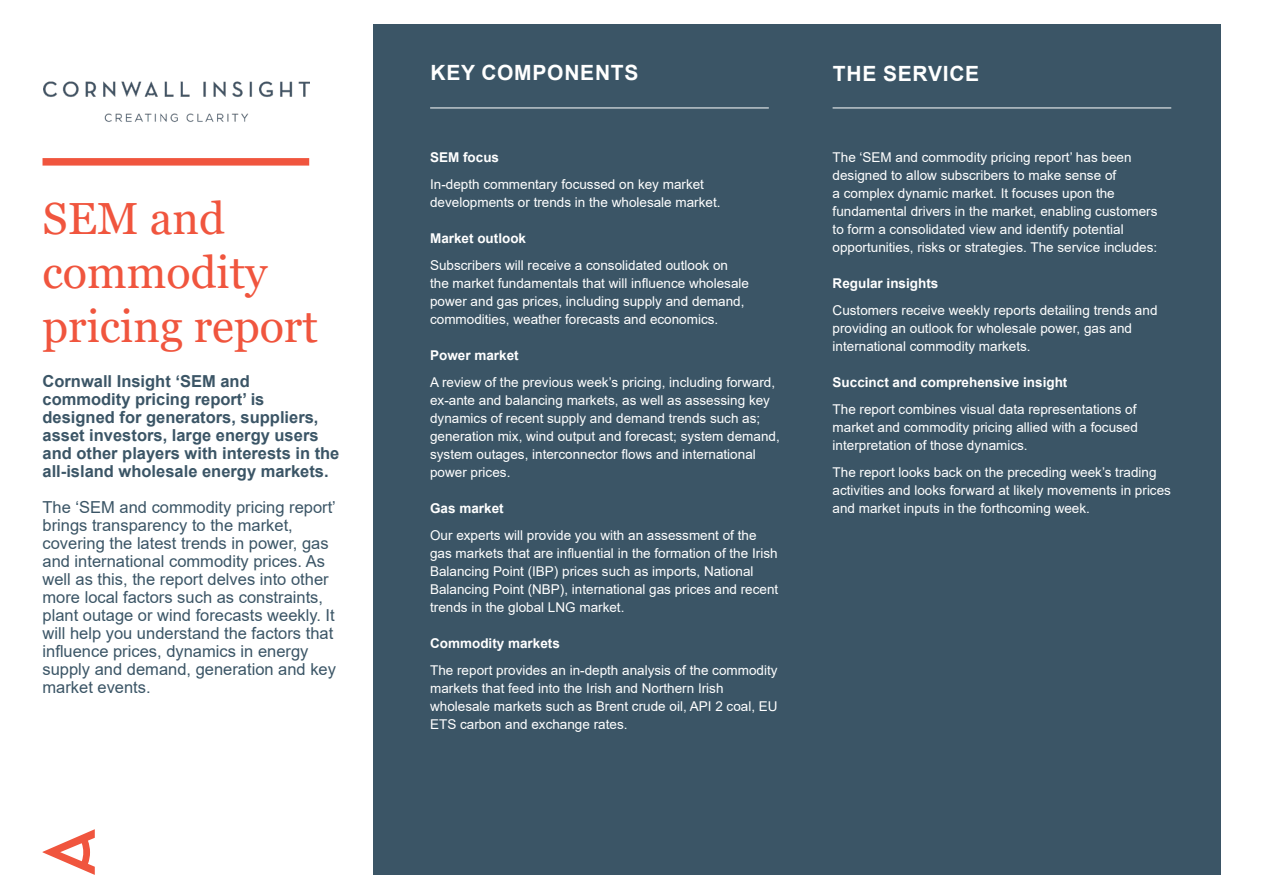
<style>
.page{position:relative;width:1263px;height:893px;background:#fff}
.page>*{position:absolute;margin:0;border:0;box-sizing:border-box;transform-origin:0 0}
.t1{font:45px/54px "Georgia";color:#f0553e}
.t2{font:700 21px "Arial";letter-spacing:.035em;color:#fff}
.t3{font:16.5px/18px "Arial";color:#3b5566}
.t4{font:700 16.5px/18px "Arial";color:#3b5566}
.t5{font:13.5px/18px "Arial";color:#fff}
.t6{font:700 13.5px "Arial";color:#fff}
.s1{font-weight:700}
</style>
<div class="page">
<div style="left:373px;top:24px;width:847px;height:851px;background:#3b5566"></div>
<div style="left:43px;top:158px;width:266px;height:8px;background:#f0553e"></div>
<hr style="left:430px;top:108px;width:339px;height:1px;background:#fff">
<hr style="left:833px;top:108px;width:338px;height:1px;background:#fff">
<svg style="left:43px;top:829px;width:52px;height:46px"></svg>
<img style="left:44px;top:81px;width:265px;height:41px">
<p class="t1" style="left:43px;top:192px;width:277px">SEM and commodity pricing report</p>
<p class="t4" style="left:43px;top:372px;width:298px">Cornwall Insight ‘SEM and commodity pricing report’ is designed for generators, suppliers, asset investors, large energy users and other players with interests in the all-island wholesale energy markets.</p>
<p class="t3" style="left:43px;top:498px;width:295px">The ‘SEM and commodity pricing report’ brings transparency to the market, covering the latest trends in power, gas and international commodity prices. As well as this, the report delves into other more local factors such as constraints, plant outage or wind forecasts weekly. It will help you understand the factors that influence prices, dynamics in energy supply and demand, generation and key market events.</p>
<p class="t2" style="left:430px;top:57px;width:209px">KEY COMPONENTS</p>
<p class="t2" style="left:833px;top:58px;width:148px">THE SERVICE</p>
<p class="t5" style="left:430px;top:144px;width:275px;line-height:27px"><span class="s1">SEM focus<br></span>In-depth commentary focussed on key market</p>
<p class="t5" style="left:430px;top:193px;width:292px">developments or trends in the wholesale market.</p>
<p class="t5" style="left:430px;top:225px;width:299px;line-height:27px"><span class="s1">Market outlook<br></span>Subscribers will receive a consolidated outlook on</p>
<p class="t5" style="left:430px;top:274px;width:320px">the market fundamentals that will influence wholesale power and gas prices, including supply and demand, commodities, weather forecasts and economics.</p>
<p class="t5" style="left:430px;top:342px;width:346px;line-height:27px"><span class="s1">Power market<br></span>A review of the previous week’s pricing, including forward,</p>
<p class="t5" style="left:430px;top:391px;width:351px">ex-ante and balancing markets, as well as assessing key dynamics of recent supply and demand trends such as; generation mix, wind output and forecast; system demand, system outages, interconnector flows and international power prices.</p>
<p class="t5" style="left:430px;top:495px;width:328px;line-height:27px"><span class="s1">Gas market<br></span>Our experts will provide you with an assessment of the</p>
<p class="t5" style="left:430px;top:544px;width:350px">gas markets that are influential in the formation of the Irish Balancing Point (IBP) prices such as imports, National Balancing Point (NBP), international gas prices and recent trends in the global LNG market.</p>
<p class="t5" style="left:430px;top:630px;width:349px;line-height:27px"><span class="s1">Commodity markets<br></span>The report provides an in-depth analysis of the commodity</p>
<p class="t5" style="left:430px;top:679px;width:349px">markets that feed into the Irish and Northern Irish wholesale markets such as Brent crude oil, API 2 coal, EU<br>ETS carbon and exchange rates.</p>
<p class="t5" style="left:833px;top:148px;width:326px">The ‘SEM and commodity pricing report’ has been designed to allow subscribers to make sense of<br>a complex dynamic market. It focuses upon the fundamental drivers in the market, enabling customers to form a consolidated view and identify potential opportunities, risks or strategies. The service includes:</p>
<p class="t6" style="left:833px;top:274px;width:107px">Regular insights</p>
<p class="t5" style="left:833px;top:301px;width:326px">Customers receive weekly reports detailing trends and providing an outlook for wholesale power, gas and international commodity markets.</p>
<p class="t6" style="left:833px;top:373px;width:236px">Succinct and comprehensive insight</p>
<p class="t5" style="left:833px;top:400px;width:307px;text-align:justify">The report combines visual data representations of market and commodity pricing allied with a focused interpretation of those dynamics.</p>
<p class="t5" style="left:833px;top:463px;width:340px">The report looks back on the preceding week’s trading activities and looks forward at likely movements in prices and market inputs in the forthcoming week.</p>
</div>
